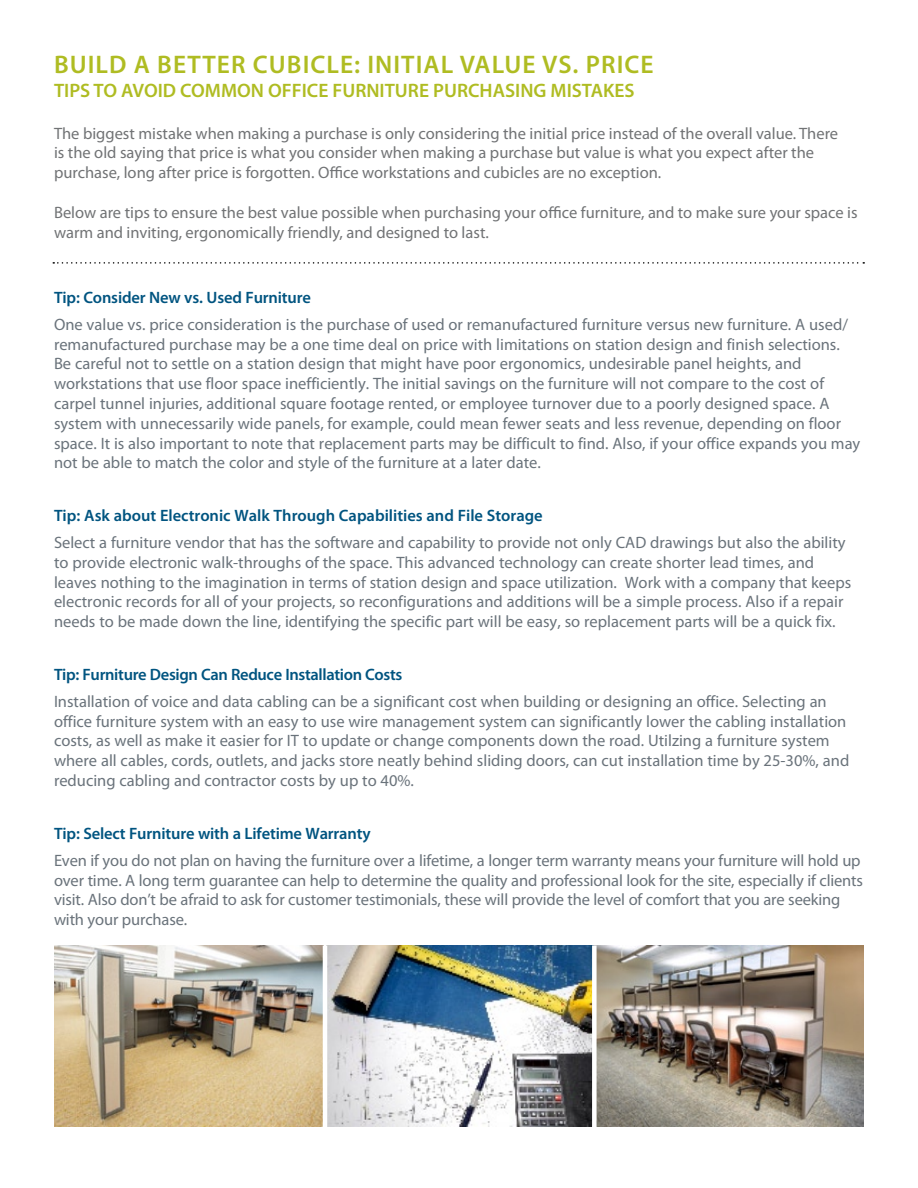
<style>
.page{position:relative;width:918px;height:1188px;background:#fff}
.page>*{position:absolute;margin:0;border:0;box-sizing:border-box;transform-origin:0 0}
.t1{font:600 25.5px "Myriad Pro";letter-spacing:.04em;color:#afbc22}
.t2{font:600 19.5px "Myriad Pro";color:#afbc22}
.t3{font:16.5px/19.8px "Myriad Pro";color:#6a737b}
.t4{font:16.5px/19.8px "Myriad Pro";color:#717375}
.t5{font:600 16.5px "Myriad Pro";letter-spacing:-.01em;color:#005480}
</style>
<div class="page">
<img style="left:327px;top:946px;width:265px;height:181px">
<svg style="left:53px;top:262px;width:811px;height:2px"></svg>
<img style="left:54px;top:946px;width:269px;height:181px">
<img style="left:597px;top:946px;width:267px;height:181px">
<h1 class="t1" style="left:54px;top:48px;width:601px">BUILD A BETTER CUBICLE: INITIAL VALUE VS. PRICE</h1>
<p class="t2" style="left:54px;top:78px;width:582px">TIPS TO AVOID COMMON OFFICE FURNITURE PURCHASING MISTAKES</p>
<p class="t4" style="left:54px;top:123px;width:786px">The biggest mistake when making a purchase is only considering the initial price instead of the overall value. There is the old saying that price is what you consider when making a purchase but value is what you expect after the purchase, long after price is forgotten. Office workstations and cubicles are no exception.</p>
<p class="t4" style="left:54px;top:202px;width:805px">Below are tips to ensure the best value possible when purchasing your office furniture, and to make sure your space is warm and inviting, ergonomically friendly, and designed to last.</p>
<p class="t5" style="left:54px;top:287px;width:259px">Tip: Consider New vs. Used Furniture</p>
<p class="t3" style="left:54px;top:314px;width:808px">One value vs. price consideration is the purchase of used or remanufactured furniture versus new furniture. A used/ remanufactured purchase may be a one time deal on price with limitations on station design and finish selections.<br>Be careful not to settle on a station design that might have poor ergonomics, undesirable panel heights, and workstations that use floor space inefficiently. The initial savings on the furniture will not compare to the cost of carpel tunnel injuries, additional square footage rented, or employee turnover due to a poorly designed space. A system with unnecessarily wide panels, for example, could mean fewer seats and less revenue, depending on floor space. It is also important to note that replacement parts may be difficult to find. Also, if your office expands you may not be able to match the color and style of the furniture at a later date.</p>
<p class="t5" style="left:54px;top:505px;width:490px">Tip: Ask about Electronic Walk Through Capabilities and File Storage</p>
<p class="t3" style="left:54px;top:532px;width:799px">Select a furniture vendor that has the software and capability to provide not only CAD drawings but also the ability to provide electronic walk-throughs of the space. This advanced technology can create shorter lead times, and leaves nothing to the imagination in terms of station design and space utilization. Work with a company that keeps electronic records for all of your projects, so reconfigurations and additions will be a simple process. Also if a repair needs to be made down the line, identifying the specific part will be easy, so replacement parts will be a quick fix.</p>
<p class="t5" style="left:54px;top:664px;width:350px">Tip: Furniture Design Can Reduce Installation Costs</p>
<p class="t3" style="left:54px;top:691px;width:797px">Installation of voice and data cabling can be a significant cost when building or designing an office. Selecting an office furniture system with an easy to use wire management system can significantly lower the cabling installation costs, as well as make it easier for IT to update or change components down the road. Utilzing a furniture system where all cables, cords, outlets, and jacks store neatly behind sliding doors, can cut installation time by 25-30%, and reducing cabling and contractor costs by up to 40%.</p>
<p class="t5" style="left:54px;top:823px;width:318px">Tip: Select Furniture with a Lifetime Warranty</p>
<p class="t3" style="left:54px;top:850px;width:811px">Even if you do not plan on having the furniture over a lifetime, a longer term warranty means your furniture will hold up over time. A long term guarantee can help to determine the quality and professional look for the site, especially if clients visit. Also don’t be afraid to ask for customer testimonials, these will provide the level of comfort that you are seeking with your purchase.</p>
</div>
